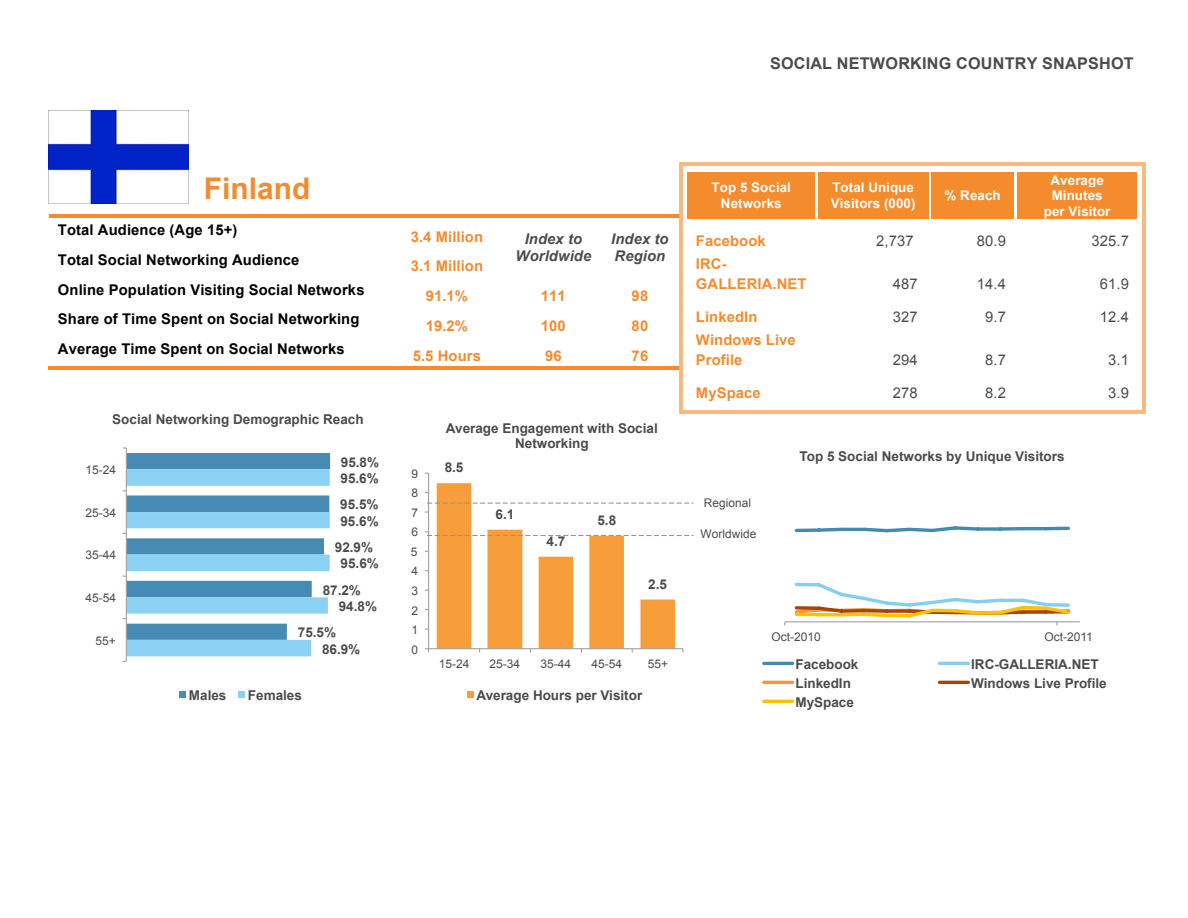
<style>
.page{position:relative;width:1188px;height:918px;background:#fff}
.page>*{position:absolute;margin:0;border:0;box-sizing:border-box;transform-origin:0 0}
.t1{font:700 29.85px "Arial";color:#f48b2d}
.t2{font:700 16.2px "Arial";letter-spacing:.015em;color:#4b4b4b}
.t3{font:700 14.7px "Arial";letter-spacing:.01em;color:#000}
.t4{font:700 14.7px/19.8px "Arial";letter-spacing:.01em;color:#f48b2d}
.t5{font:14.7px "Arial";letter-spacing:.01em;color:#4b4b4b}
.t6{font:italic 700 14.7px/17.2px "Arial";letter-spacing:.01em;color:#4b4b4b;text-align:center}
.t7{font:700 13.5px/15px "Arial";color:#4b4b4b;text-align:center}
.t8{font:700 13.35px/15.5px "Arial";letter-spacing:.01em;color:#fff;text-align:center}
.t9{font:12px "Arial";color:#4b4b4b}
.t10{font:11.85px "Arial";letter-spacing:.005em;color:#4b4b4b}
</style>
<div class="page">
<svg style="left:123px;top:447px;width:207px;height:215px"></svg>
<div style="left:180px;top:691px;width:6px;height:7px;background:#458bb3"></div>
<div style="left:239px;top:691px;width:6px;height:7px;background:#8ad1f3"></div>
<hr style="left:428px;top:473px;width:1px;height:176px;background:#a2a2a2">
<div style="left:467px;top:691px;width:7px;height:7px;background:#f79d3a"></div>
<hr style="left:785px;top:621px;width:295px;height:1px;background:#a2a2a2">
<svg style="left:794px;top:526px;width:276px;height:7px"></svg>
<svg style="left:793px;top:582px;width:279px;height:43px"></svg>
<hr style="left:764px;top:662px;width:29px;height:3px;background:#418ab2">
<hr style="left:940px;top:662px;width:28px;height:3px;background:#85cef1">
<hr style="left:764px;top:681px;width:29px;height:3px;background:#f79932">
<hr style="left:940px;top:681px;width:28px;height:3px;background:#ab4200">
<hr style="left:764px;top:700px;width:29px;height:3px;background:#ffc000">
<hr style="left:50px;top:214px;width:336px;height:3px;background:#f48b2d">
<svg style="left:386px;top:214px;width:4px;height:3px"></svg>
<hr style="left:390px;top:214px;width:117px;height:3px;background:#f48b2d">
<hr style="left:510px;top:214px;width:89px;height:3px;background:#f48b2d">
<svg style="left:599px;top:214px;width:4px;height:3px"></svg>
<hr style="left:603px;top:214px;width:77px;height:3px;background:#f48b2d">
<hr style="left:49px;top:366px;width:337px;height:4px;background:#f48b2d">
<hr style="left:388px;top:366px;width:119px;height:4px;background:#f48b2d">
<hr style="left:509px;top:366px;width:90px;height:4px;background:#f48b2d">
<svg style="left:599px;top:366px;width:3px;height:4px"></svg>
<hr style="left:602px;top:366px;width:78px;height:4px;background:#f48b2d">
<div style="left:688px;top:172px;width:127px;height:47px;background:#f48b2d"></div>
<div style="left:818px;top:172px;width:110px;height:47px;background:#f48b2d"></div>
<div style="left:931px;top:172px;width:83px;height:47px;background:#f48b2d"></div>
<div style="left:1017px;top:172px;width:120px;height:47px;background:#f48b2d"></div>
<svg style="left:680px;top:162px;width:3px;height:10px"></svg>
<hr style="left:683px;top:162px;width:133px;height:4px;background:#f8b980">
<svg style="left:816px;top:162px;width:4px;height:4px"></svg>
<hr style="left:820px;top:162px;width:110px;height:4px;background:#f8b980">
<svg style="left:930px;top:162px;width:3px;height:4px"></svg>
<hr style="left:933px;top:162px;width:83px;height:4px;background:#f8b980">
<svg style="left:1016px;top:162px;width:3px;height:4px"></svg>
<hr style="left:1019px;top:162px;width:123px;height:4px;background:#f8b980">
<hr style="left:1142px;top:162px;width:4px;height:10px;background:#f8b980">
<hr style="left:680px;top:172px;width:3px;height:48px;background:#f8b980">
<hr style="left:1142px;top:172px;width:4px;height:48px;background:#f8b980">
<hr style="left:680px;top:221px;width:3px;height:32px;background:#f8b980">
<hr style="left:1142px;top:221px;width:4px;height:32px;background:#f8b980">
<hr style="left:680px;top:255px;width:3px;height:41px;background:#f8b980">
<hr style="left:1142px;top:255px;width:4px;height:41px;background:#f8b980">
<hr style="left:680px;top:297px;width:3px;height:32px;background:#f8b980">
<hr style="left:1142px;top:297px;width:4px;height:32px;background:#f8b980">
<hr style="left:680px;top:330px;width:3px;height:42px;background:#f8b980">
<hr style="left:1142px;top:330px;width:4px;height:42px;background:#f8b980">
<hr style="left:680px;top:373px;width:3px;height:37px;background:#f8b980">
<hr style="left:683px;top:410px;width:133px;height:3px;background:#f8b980">
<svg style="left:816px;top:410px;width:4px;height:3px"></svg>
<hr style="left:820px;top:410px;width:110px;height:3px;background:#f8b980">
<hr style="left:933px;top:410px;width:83px;height:3px;background:#f8b980">
<hr style="left:1019px;top:410px;width:123px;height:3px;background:#f8b980">
<hr style="left:1142px;top:373px;width:4px;height:37px;background:#f8b980">
<svg style="left:1142px;top:410px;width:4px;height:3px"></svg>
<svg style="left:425px;top:483px;width:268px;height:169px"></svg>
<img style="left:48px;top:110px;width:141px;height:94px">
<p class="t2" style="left:770px;top:54px;width:365px">SOCIAL NETWORKING COUNTRY SNAPSHOT</p>
<h1 class="t1" style="left:204px;top:172px;width:108px">Finland</h1>
<p class="t3" style="left:58px;top:222px;width:181px">Total Audience (Age 15+)</p>
<p class="t4" style="left:411px;top:227px;width:74px">3.4 Million</p>
<p class="t6" style="left:516px;top:230px;width:77px">Index to<br>Worldwide</p>
<p class="t6" style="left:611px;top:230px;width:59px">Index to</p>
<p class="t3" style="left:58px;top:252px;width:243px">Total Social Networking Audience</p>
<p class="t6" style="left:615px;top:247px;width:52px">Region</p>
<p class="t4" style="left:411px;top:256px;width:74px">3.1 Million</p>
<p class="t3" style="left:58px;top:282px;width:308px">Online Population Visiting Social Networks</p>
<p class="t4" style="left:426px;top:286px;width:44px">91.1%</p>
<p class="t4" style="left:541px;top:286px;width:26px">111</p>
<p class="t4" style="left:632px;top:286px;width:18px">98</p>
<p class="t3" style="left:58px;top:311px;width:303px">Share of Time Spent on Social Networking</p>
<p class="t4" style="left:426px;top:316px;width:44px">19.2%</p>
<p class="t4" style="left:541px;top:316px;width:26px">100</p>
<p class="t4" style="left:632px;top:316px;width:18px">80</p>
<p class="t3" style="left:58px;top:341px;width:288px">Average Time Spent on Social Networks</p>
<p class="t4" style="left:413px;top:346px;width:70px">5.5 Hours</p>
<p class="t4" style="left:545px;top:346px;width:18px">96</p>
<p class="t4" style="left:632px;top:346px;width:18px">76</p>
<p class="t7" style="left:112px;top:411px;width:253px">Social Networking Demographic Reach</p>
<p class="t9" style="left:85px;top:463px;width:32px">15-24</p>
<p class="t9" style="left:85px;top:506px;width:32px">25-34</p>
<p class="t9" style="left:85px;top:549px;width:32px">35-44</p>
<p class="t9" style="left:85px;top:591px;width:32px">45-54</p>
<p class="t9" style="left:96px;top:634px;width:22px">55+</p>
<p class="t7" style="left:341px;top:454px;width:40px">95.8%</p>
<p class="t7" style="left:340px;top:497px;width:40px">95.5%</p>
<p class="t7" style="left:335px;top:540px;width:40px">92.9%</p>
<p class="t7" style="left:323px;top:582px;width:40px">87.2%</p>
<p class="t7" style="left:298px;top:625px;width:40px">75.5%</p>
<p class="t7" style="left:341px;top:471px;width:40px">95.6%</p>
<p class="t7" style="left:340px;top:513px;width:40px">95.6%</p>
<p class="t7" style="left:341px;top:556px;width:40px">95.6%</p>
<p class="t7" style="left:339px;top:599px;width:40px">94.8%</p>
<p class="t7" style="left:322px;top:641px;width:40px">86.9%</p>
<p class="t7" style="left:189px;top:688px;width:39px">Males</p>
<p class="t7" style="left:248px;top:688px;width:56px">Females</p>
<p class="t9" style="left:412px;top:467px;width:8px">9</p>
<p class="t9" style="left:412px;top:487px;width:8px">8</p>
<p class="t9" style="left:412px;top:506px;width:8px">7</p>
<p class="t9" style="left:412px;top:526px;width:8px">6</p>
<p class="t9" style="left:411px;top:545px;width:8px">5</p>
<p class="t9" style="left:412px;top:565px;width:8px">4</p>
<p class="t9" style="left:412px;top:584px;width:8px">3</p>
<p class="t9" style="left:412px;top:604px;width:8px">2</p>
<p class="t9" style="left:412px;top:623px;width:8px">1</p>
<p class="t9" style="left:412px;top:643px;width:8px">0</p>
<p class="t7" style="left:446px;top:420px;width:213px">Average Engagement with Social<br>Networking</p>
<p class="t7" style="left:445px;top:460px;width:20px">8.5</p>
<p class="t7" style="left:496px;top:507px;width:20px">6.1</p>
<p class="t7" style="left:547px;top:534px;width:20px">4.7</p>
<p class="t7" style="left:597px;top:513px;width:20px">5.8</p>
<p class="t7" style="left:648px;top:577px;width:20px">2.5</p>
<p class="t9" style="left:439px;top:657px;width:32px">15-24</p>
<p class="t9" style="left:490px;top:657px;width:32px">25-34</p>
<p class="t9" style="left:540px;top:657px;width:32px">35-44</p>
<p class="t9" style="left:591px;top:657px;width:32px">45-54</p>
<p class="t9" style="left:648px;top:657px;width:22px">55+</p>
<p class="t7" style="left:476px;top:688px;width:167px">Average Hours per Visitor</p>
<p class="t8" style="left:712px;top:180px;width:81px">Top 5 Social<br>Networks</p>
<p class="t8" style="left:831px;top:180px;width:86px;text-align:left">Total Unique<br>Visitors (000)</p>
<p class="t8" style="left:945px;top:188px;width:58px">% Reach</p>
<p class="t8" style="left:1044px;top:172px;width:68px">Average<br>Minutes per Visitor</p>
<p class="t4" style="left:696px;top:231px;width:71px">Facebook</p>
<p class="t5" style="left:876px;top:233px;width:39px">2,737</p>
<p class="t5" style="left:977px;top:233px;width:31px">80.9</p>
<p class="t5" style="left:1092px;top:233px;width:39px">325.7</p>
<p class="t4" style="left:696px;top:254px;width:112px">IRC-<br>GALLERIA.NET</p>
<p class="t5" style="left:893px;top:275px;width:26px">487</p>
<p class="t5" style="left:977px;top:275px;width:31px">14.4</p>
<p class="t5" style="left:1100px;top:275px;width:31px">61.9</p>
<p class="t4" style="left:696px;top:307px;width:63px">LinkedIn</p>
<p class="t5" style="left:893px;top:309px;width:26px">327</p>
<p class="t5" style="left:985px;top:309px;width:22px">9.7</p>
<p class="t5" style="left:1100px;top:309px;width:31px">12.4</p>
<p class="t4" style="left:696px;top:330px;width:101px">Windows Live<br>Profile</p>
<p class="t5" style="left:893px;top:351px;width:26px">294</p>
<p class="t5" style="left:985px;top:351px;width:22px">8.7</p>
<p class="t5" style="left:1108px;top:351px;width:22px">3.1</p>
<p class="t4" style="left:696px;top:383px;width:66px">MySpace</p>
<p class="t5" style="left:893px;top:384px;width:26px">278</p>
<p class="t5" style="left:985px;top:384px;width:22px">8.2</p>
<p class="t5" style="left:1108px;top:384px;width:22px">3.9</p>
<p class="t10" style="left:704px;top:496px;width:49px">Regional</p>
<p class="t10" style="left:701px;top:527px;width:57px">Worldwide</p>
<p class="t7" style="left:800px;top:448px;width:267px">Top 5 Social Networks by Unique Visitors</p>
<p class="t9" style="left:772px;top:630px;width:51px">Oct-2010</p>
<p class="t9" style="left:1044px;top:630px;width:50px">Oct-2011</p>
<p class="t7" style="left:795px;top:657px;width:64px">Facebook</p>
<p class="t7" style="left:971px;top:657px;width:129px">IRC-GALLERIA.NET</p>
<p class="t7" style="left:795px;top:676px;width:57px">LinkedIn</p>
<p class="t7" style="left:971px;top:676px;width:137px">Windows Live Profile</p>
<p class="t7" style="left:795px;top:695px;width:60px">MySpace</p>
</div>
